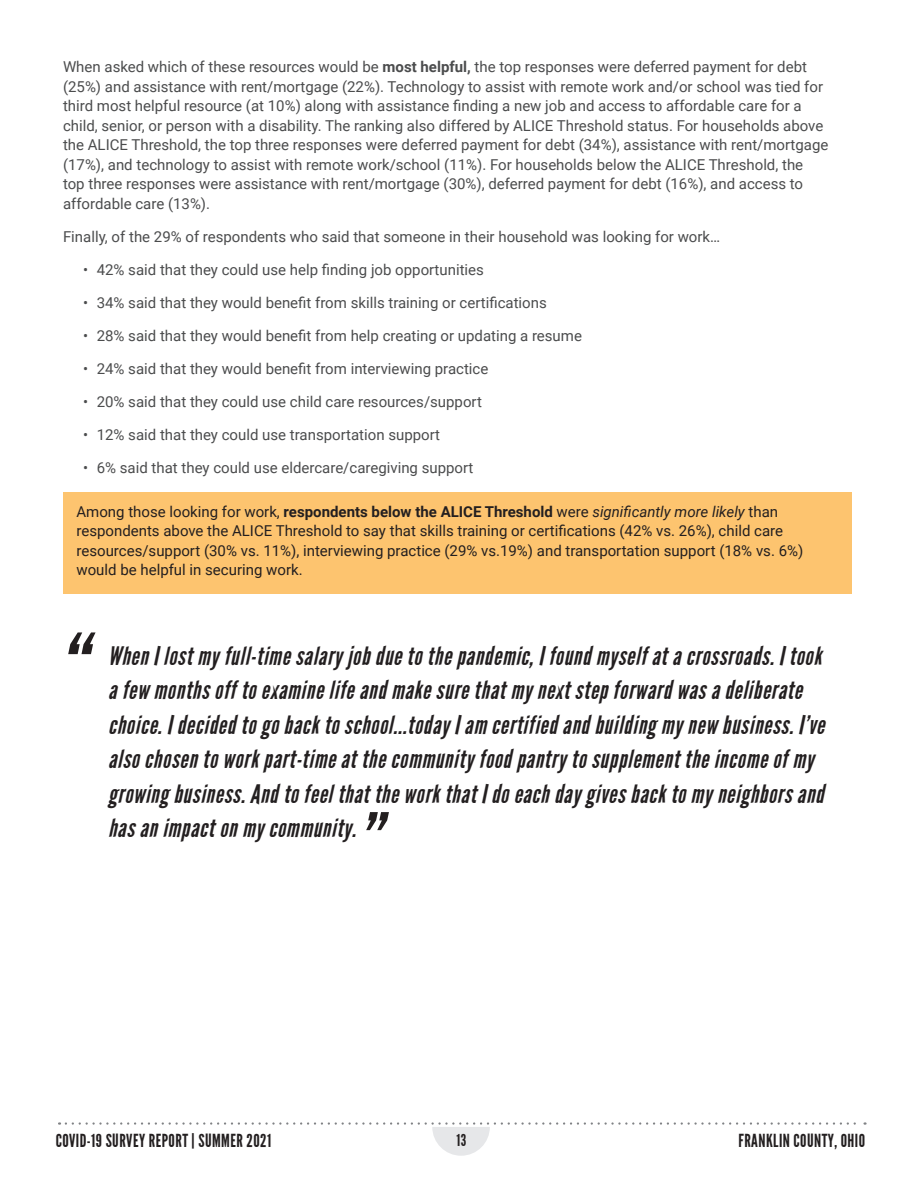
<style>
.page{position:relative;width:918px;height:1188px;background:#fff}
.page>*{position:absolute;margin:0;border:0;box-sizing:border-box;transform-origin:0 0}
.t1{font:italic 90px "League Gothic";color:#231f20}
.t2{font:italic 75px "League Gothic";color:#231f20}
.t3{font:italic 25.5px/34.5px "League Gothic";letter-spacing:.025em;color:#231f20}
.t4{font:18px "League Gothic";letter-spacing:.025em;color:#231f20}
.t5{font:16.5px "League Gothic";color:#231f20}
.t6{font:15px/19.5px "Roboto";color:#4b4c4d}
.t7{font:15px/19.5px "Roboto";color:#231f20}
.s1{font-weight:700}
.s2{font-style:italic}
.s3{font-size:14.4px}
</style>
<div class="page">
<svg style="left:66px;top:1122px;width:800px;height:34px"></svg>
<div style="left:63px;top:492px;width:788px;height:102px;background:#fdc46f"></div>
<p class="t6" style="left:63px;top:56px;width:767px">When asked which of these resources would be <span class="s1">most helpful,</span> the top responses were deferred payment for debt (25%) and assistance with rent/mortgage (22%). Technology to assist with remote work and/or school was tied for third most helpful resource (at 10%) along with assistance finding a new job and access to affordable care for a child, senior, or person with a disability. The ranking also differed by ALICE Threshold status. For households above the ALICE Threshold, the top three responses were deferred payment for debt (34%), assistance with rent/mortgage (17%), and technology to assist with remote work/school (11%). For households below the ALICE Threshold, the top three responses were assistance with rent/mortgage (30%), deferred payment for debt (16%), and access to affordable care (13%).</p>
<p class="t6" style="left:63px;top:226px;width:659px">Finally, of the 29% of respondents who said that someone in their household was looking for work…</p>
<p class="t6" style="left:83px;top:259px;width:402px">• 42% said that they could use help finding job opportunities</p>
<p class="t6" style="left:83px;top:292px;width:465px">• 34% said that they would benefit from skills training or certifications</p>
<p class="t6" style="left:83px;top:325px;width:500px">• 28% said that they would benefit from help creating or updating a resume</p>
<p class="t6" style="left:83px;top:358px;width:407px">• 24% said that they would benefit from interviewing practice</p>
<p class="t6" style="left:83px;top:391px;width:400px">• 20% said that they could use child care resources/support</p>
<p class="t6" style="left:83px;top:424px;width:358px">• 12% said that they could use transportation support</p>
<p class="t6" style="left:83px;top:457px;width:392px">• 6% said that they could use eldercare/caregiving support</p>
<p class="t7" style="left:77px;top:501px;width:728px">Among those looking for work, <span class="s1">respondents below the ALICE Threshold</span> were <span class="s2">significantly more likely</span> than respondents above the ALICE Threshold to say that skills training or certifications (42% vs. 26%), child care resources/support (30% vs. 11%), interviewing practice (29% vs.19%) and transportation support (18% vs. 6%) would be helpful in securing work.</p>
<h1 class="t1" style="left:56px;top:615px;width:29px">“</h1>
<p class="t3" style="left:108px;top:639px;width:718px">When I lost my full-time salary job due to the pandemic, I found myself at a crossroads. I took a few months off to examine life and make sure that my next step forward was a deliberate choice. I decided to go back to school...today I am certified and building my new business. I’ve also chosen to work part-time at the community food pantry to supplement the income of my growing business. And to feel that the work that I do each day gives back to my neighbors and has an impact on my community.</p>
<h2 class="t2" style="left:356px;top:797px;width:24px">”</h2>
<p class="t4" style="left:56px;top:1131px;width:217px">COVID-19 SURVEY REPORT <span class="s3">|</span> SUMMER 2021</p>
<p class="t5" style="left:457px;top:1131px;width:11px">13</p>
<p class="t4" style="left:739px;top:1131px;width:128px">FRANKLIN COUNTY, OHIO</p>
</div>
